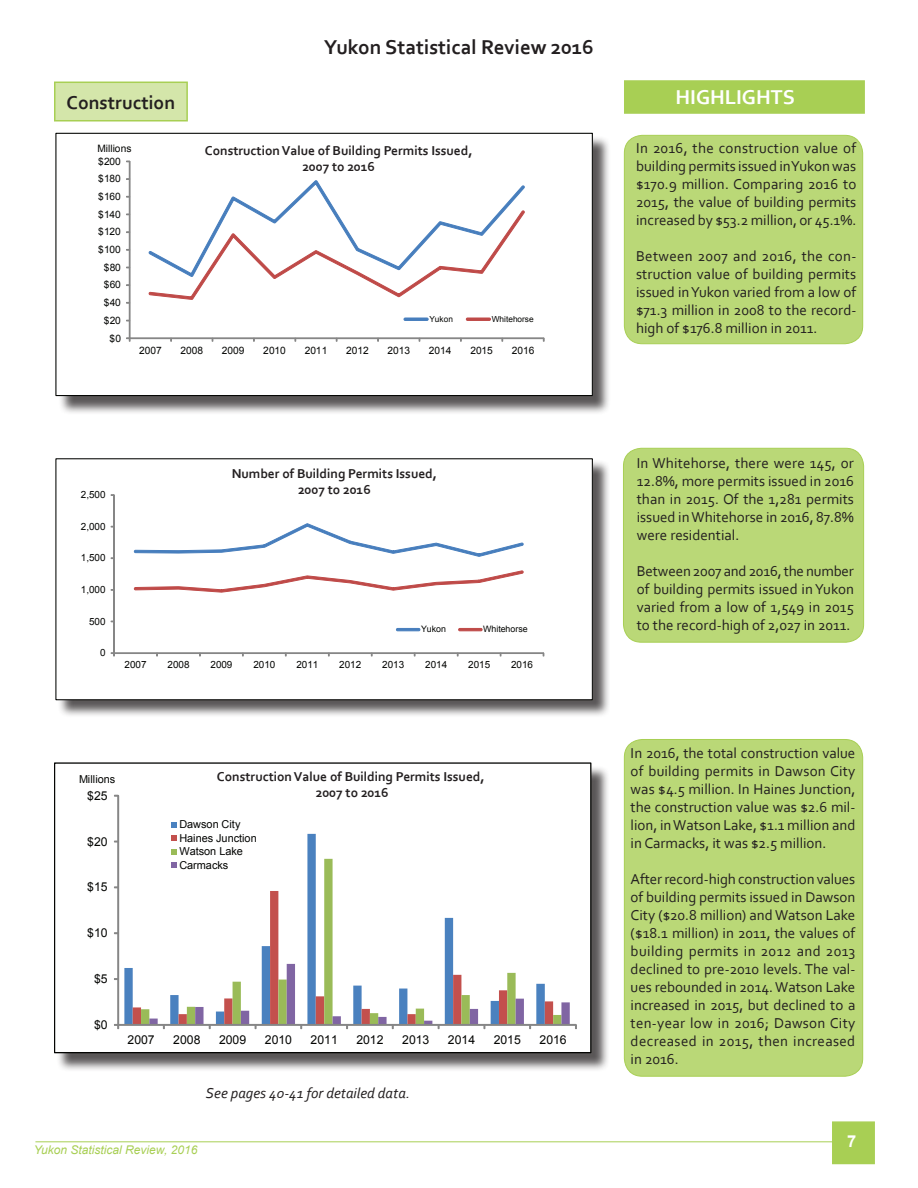
<style>
.page{position:relative;width:918px;height:1188px;background:#fff}
.page>*{position:absolute;margin:0;border:0;box-sizing:border-box;transform-origin:0 0}
.t1{font:700 21px "Corbel";color:#231f20}
.t2{font:700 21px "Corbel";color:#fff}
.t3{font:700 19.5px "Corbel";color:#231f20}
.t4{font:700 16.5px "Arial";color:#fff}
.t5{font:15px/18px "Corbel";color:#231f20;text-align:justify}
.t6{font:italic 15px "Corbel";color:#231f20}
.t7{font:700 13.5px/16.2px "Corbel";color:#231f20;text-align:center}
.t8{font:12.3px "Arial";letter-spacing:.005em;color:#040503}
.t9{font:italic 12px "Arial";color:#a8cf54}
.t10{font:10.95px/13.6px "Arial";letter-spacing:-.005em;color:#040503}
.t11{font:10.2px "Arial";letter-spacing:.005em;color:#040503}
.t12{font:9.9px "Arial";letter-spacing:.005em;color:#040503}
.t13{font:8.85px "Arial";letter-spacing:-.005em;color:#040503}
.t14{font:8.25px "Arial";color:#040503}
</style>
<div class="page">
<div style="left:624px;top:80px;width:241px;height:34px;background:#a8cf54;border:2px solid #a8cf54"></div>
<div style="left:56px;top:765px;width:554px;height:307px;background:#231f20;opacity:.75"></div>
<div style="left:55px;top:763px;width:536px;height:290px;background:#fff"></div>
<svg style="left:124px;top:834px;width:209px;height:190px"></svg>
<svg style="left:141px;top:859px;width:313px;height:165px"></svg>
<div style="left:118px;top:796px;width:1px;height:229px;border:1px solid #868686"></div>
<div style="left:118px;top:1024px;width:458px;height:1px;border:1px solid #868686"></div>
<svg style="left:114px;top:1024px;width:5px;height:5px"></svg>
<svg style="left:149px;top:964px;width:428px;height:65px"></svg>
<svg style="left:172px;top:822px;width:5px;height:5px"></svg>
<svg style="left:172px;top:836px;width:5px;height:5px"></svg>
<svg style="left:172px;top:849px;width:5px;height:6px"></svg>
<svg style="left:172px;top:863px;width:5px;height:5px"></svg>
<div style="left:54px;top:762px;width:537px;height:291px;border:1px solid #040503"></div>
<div style="left:58px;top:135px;width:553px;height:280px;background:#231f20;opacity:.75"></div>
<div style="left:56px;top:133px;width:536px;height:263px;background:#fff"></div>
<div style="left:129px;top:161px;width:1px;height:177px;border:1px solid #868686"></div>
<div style="left:130px;top:338px;width:414px;height:1px;border:1px solid #868686"></div>
<svg style="left:149px;top:181px;width:376px;height:118px"></svg>
<div style="left:404px;top:318px;width:24px;height:3px;border:1px solid #477ebd"></div>
<div style="left:466px;top:318px;width:25px;height:3px;border:1px solid #bf4a48"></div>
<div style="left:55px;top:133px;width:538px;height:263px;border:1px solid #040503"></div>
<div style="left:57px;top:460px;width:553px;height:258px;background:#231f20;opacity:.75"></div>
<div style="left:56px;top:459px;width:536px;height:241px;background:#fff"></div>
<div style="left:114px;top:495px;width:1px;height:158px;border:1px solid #868686"></div>
<div style="left:114px;top:653px;width:430px;height:1px;border:1px solid #868686"></div>
<svg style="left:134px;top:524px;width:389px;height:33px"></svg>
<svg style="left:134px;top:571px;width:389px;height:21px"></svg>
<div style="left:396px;top:628px;width:24px;height:3px;border:1px solid #477ebd"></div>
<div style="left:459px;top:628px;width:23px;height:3px;border:1px solid #bf4a48"></div>
<div style="left:55px;top:458px;width:538px;height:242px;border:1px solid #040503"></div>
<div style="left:54px;top:82px;width:134px;height:40px;background:#d4e6aa;border:2px solid #a8cf54"></div>
<hr style="left:35px;top:1142px;width:801px;height:1px;background:#a8cf54">
<div style="left:832px;top:1121px;width:43px;height:43px;background:#a8cf54"></div>
<div style="left:624px;top:135px;width:239px;height:209px;background:#bad877;border-radius:18px"></div>
<div style="left:624px;top:135px;width:239px;height:209px;border:1px solid #a8cf54;border-radius:18px"></div>
<div style="left:623px;top:448px;width:241px;height:194px;background:#bad877;border-radius:18px"></div>
<div style="left:623px;top:448px;width:241px;height:195px;border:1px solid #a8cf54;border-radius:18px"></div>
<div style="left:624px;top:739px;width:239px;height:337px;background:#bad877;border-radius:18px"></div>
<div style="left:624px;top:739px;width:239px;height:338px;border:1px solid #a8cf54;border-radius:18px"></div>
<h2 class="t3" style="left:67px;top:90px;width:110px">Construction</h2>
<p class="t11" style="left:97px;top:142px;width:36px">Millions</p>
<p class="t11" style="left:98px;top:154px;width:24px">$200</p>
<p class="t11" style="left:98px;top:172px;width:24px">$180</p>
<p class="t11" style="left:98px;top:190px;width:24px">$160</p>
<p class="t11" style="left:98px;top:208px;width:24px">$140</p>
<p class="t11" style="left:98px;top:225px;width:24px">$120</p>
<p class="t11" style="left:98px;top:243px;width:24px">$100</p>
<p class="t11" style="left:104px;top:261px;width:18px">$80</p>
<p class="t11" style="left:104px;top:278px;width:18px">$60</p>
<p class="t11" style="left:104px;top:296px;width:18px">$40</p>
<p class="t11" style="left:104px;top:314px;width:18px">$20</p>
<p class="t11" style="left:110px;top:331px;width:13px">$0</p>
<h1 class="t1" style="left:324px;top:34px;width:271px">Yukon Statistical Review 2016</h1>
<p class="t7" style="left:205px;top:142px;width:269px">Construction Value of Building Permits Issued,<br>2007 to 2016</p>
<p class="t14" style="left:429px;top:314px;width:25px">Yukon</p>
<p class="t14" style="left:492px;top:314px;width:44px">Whitehorse</p>
<p class="t11" style="left:139px;top:343px;width:24px">2007</p>
<p class="t11" style="left:181px;top:343px;width:24px">2008</p>
<p class="t11" style="left:222px;top:343px;width:24px">2009</p>
<p class="t11" style="left:263px;top:343px;width:24px">2010</p>
<p class="t11" style="left:305px;top:343px;width:24px">2011</p>
<p class="t11" style="left:346px;top:343px;width:24px">2012</p>
<p class="t11" style="left:388px;top:343px;width:24px">2013</p>
<p class="t11" style="left:429px;top:343px;width:24px">2014</p>
<p class="t11" style="left:470px;top:343px;width:24px">2015</p>
<p class="t11" style="left:512px;top:343px;width:24px">2016</p>
<h1 class="t2" style="left:676px;top:84px;width:121px">HIGHLIGHTS</h1>
<p class="t5" style="left:636px;top:139px;width:222px">In 2016, the construction value of building permits issued in Yukon was $170.9 million. Comparing 2016 to 2015, the value of building permits increased by $53.2 million, or 45.1%.</p>
<p class="t5" style="left:636px;top:247px;width:222px">Between 2007 and 2016, the con&shy;struction value of building permits issued in Yukon varied from a low of $71.3 million in 2008 to the record&shy;high of $176.8 million in 2011.</p>
<p class="t12" style="left:81px;top:488px;width:26px">2,500</p>
<p class="t12" style="left:81px;top:520px;width:26px">2,000</p>
<p class="t12" style="left:81px;top:552px;width:26px">1,500</p>
<p class="t12" style="left:81px;top:583px;width:26px">1,000</p>
<p class="t12" style="left:89px;top:615px;width:18px">500</p>
<p class="t12" style="left:100px;top:646px;width:7px">0</p>
<p class="t7" style="left:232px;top:465px;width:207px">Number of Building Permits Issued,<br>2007 to 2016</p>
<p class="t13" style="left:421px;top:623px;width:26px">Yukon</p>
<p class="t13" style="left:483px;top:623px;width:46px">Whitehorse</p>
<p class="t12" style="left:125px;top:658px;width:24px">2007</p>
<p class="t12" style="left:168px;top:658px;width:24px">2008</p>
<p class="t12" style="left:210px;top:658px;width:24px">2009</p>
<p class="t12" style="left:253px;top:658px;width:24px">2010</p>
<p class="t12" style="left:296px;top:658px;width:24px">2011</p>
<p class="t12" style="left:339px;top:658px;width:24px">2012</p>
<p class="t12" style="left:382px;top:658px;width:24px">2013</p>
<p class="t12" style="left:425px;top:658px;width:24px">2014</p>
<p class="t12" style="left:468px;top:658px;width:24px">2015</p>
<p class="t12" style="left:511px;top:658px;width:24px">2016</p>
<p class="t10" style="left:79px;top:772px;width:38px">Millions</p>
<p class="t8" style="left:87px;top:787px;width:22px">$25</p>
<p class="t8" style="left:87px;top:833px;width:22px">$20</p>
<p class="t8" style="left:87px;top:879px;width:22px">$15</p>
<p class="t7" style="left:217px;top:768px;width:269px">Construction Value of Building Permits Issued,<br>2007 to 2016</p>
<p class="t10" style="left:179px;top:818px;width:79px">Dawson City<br>Haines Junction<br>Watson Lake<br>Carmacks</p>
<p class="t8" style="left:87px;top:925px;width:22px">$10</p>
<p class="t8" style="left:94px;top:971px;width:15px">$5</p>
<p class="t8" style="left:94px;top:1017px;width:15px">$0</p>
<p class="t8" style="left:128px;top:1031px;width:29px">2007</p>
<p class="t8" style="left:173px;top:1031px;width:29px">2008</p>
<p class="t8" style="left:219px;top:1031px;width:29px">2009</p>
<p class="t8" style="left:265px;top:1031px;width:29px">2010</p>
<p class="t8" style="left:311px;top:1031px;width:29px">2011</p>
<p class="t8" style="left:356px;top:1031px;width:29px">2012</p>
<p class="t8" style="left:402px;top:1031px;width:29px">2013</p>
<p class="t8" style="left:448px;top:1031px;width:29px">2014</p>
<p class="t8" style="left:494px;top:1031px;width:29px">2015</p>
<p class="t8" style="left:539px;top:1031px;width:29px">2016</p>
<p class="t6" style="left:206px;top:1084px;width:206px">See pages 40-41 for detailed data.</p>
<p class="t9" style="left:34px;top:1142px;width:165px">Yukon Statistical Review, 2016</p>
<p class="t5" style="left:637px;top:453px;width:219px">In Whitehorse, there were 145, or 12.8%, more permits issued in 2016 than in 2015. Of the 1,281 permits issued in Whitehorse in 2016, 87.8% were residential.</p>
<p class="t5" style="left:637px;top:561px;width:219px">Between 2007 and 2016, the number of building permits issued in Yukon varied from a low of 1,549 in 2015 to the record-high of 2,027 in 2011.</p>
<p class="t5" style="left:631px;top:744px;width:226px">In 2016, the total construction value of building permits in Dawson City was $4.5 million. In Haines Junction, the construction value was $2.6 mil&shy;lion, in Watson Lake, $1.1 million and in Carmacks, it was $2.5 million.</p>
<p class="t5" style="left:631px;top:870px;width:226px">After record-high construction values of building permits issued in Dawson City ($20.8 million) and Watson Lake ($18.1 million) in 2011, the values of building permits in 2012 and 2013 declined to pre-2010 levels. The val&shy;ues rebounded in 2014. Watson Lake increased in 2015, but declined to a ten-year low in 2016; Dawson City decreased in 2015, then increased in 2016.</p>
<p class="t4" style="left:847px;top:1130px;width:11px">7</p>
</div>
